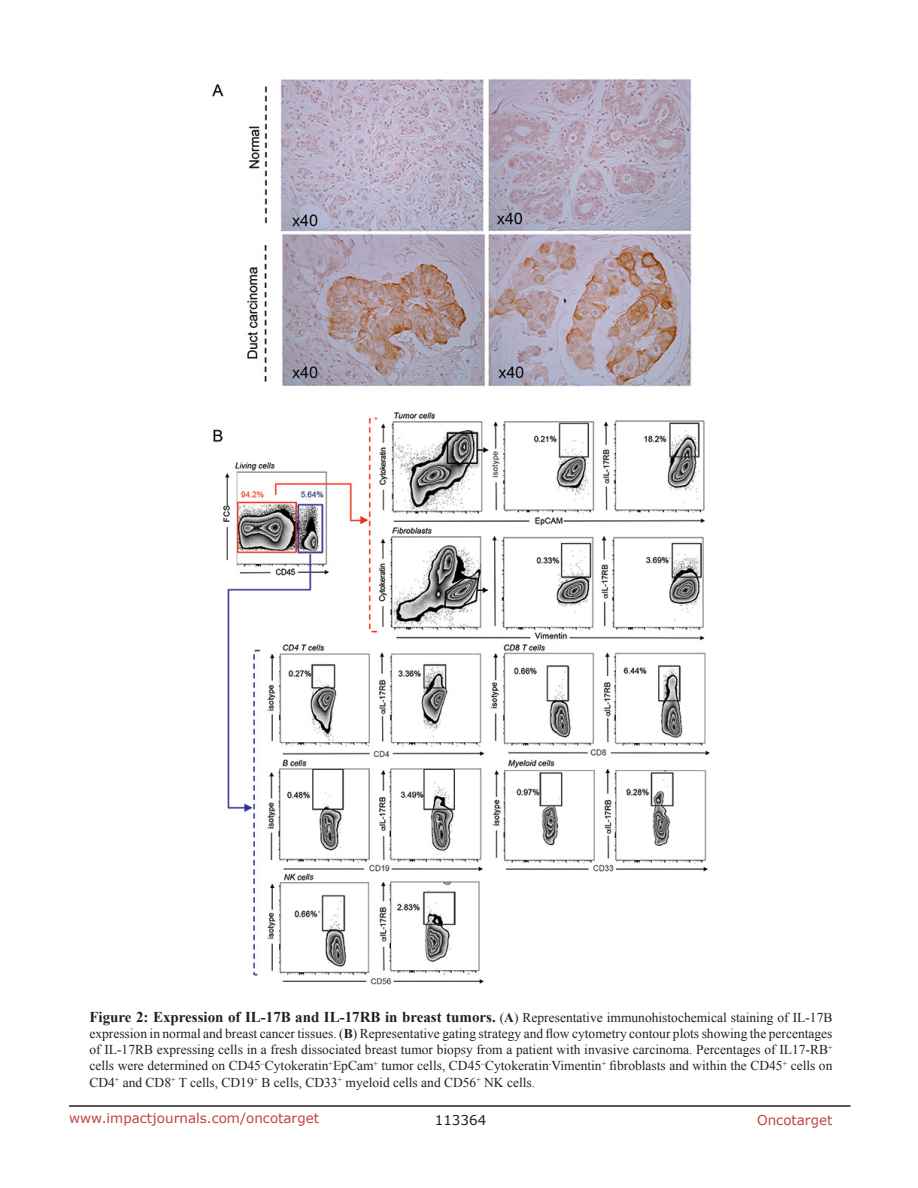
<style>
.page{position:relative;width:918px;height:1188px;background:#fff}
.page>*{position:absolute;margin:0;border:0;box-sizing:border-box;transform-origin:0 0}
.Figuretrx{font:700 15px "Times New Roman";color:#231f20}
.Figuretrx-2{font:13.5px/16.2px "Times New Roman";color:#231f20;text-align:justify}
.t1{font:13.5px "Verdana";color:#c24141}
.t2{font:13.5px "Verdana";color:#231f20}
.s1{font-weight:400;font-size:13.5px}
.s2{font-size:13.5px}
.s3{font-weight:700}
</style>
<div class="page">
<hr style="left:69px;top:1105px;width:781px;height:2px;background:#231f20">
<img style="left:212px;top:80px;width:498px;height:905px">
<p class="Figuretrx" style="left:89px;top:1006px;width:745px">Figure 2: Expression of IL-17B and IL-17RB in breast tumors. <span class="s1">(</span><span class="s2">A</span><span class="s1">) Representative immunohistochemical staining of IL-17B</span></p>
<p class="Figuretrx-2" style="left:89px;top:1025px;width:745px">expression in normal and breast cancer tissues. (<span class="s3">B</span>) Representative gating strategy and flow cytometry contour plots showing the percentages of IL-17RB expressing cells in a fresh dissociated breast tumor biopsy from a patient with invasive carcinoma. Percentages of IL17-RB<sup>+ </sup>cells were determined on CD45<sup>–</sup>Cytokeratin<sup>+</sup>EpCam<sup>+</sup> tumor cells, CD45<sup>–</sup>Cytokeratin<sup>-</sup>Vimentin<sup>+</sup> fibroblasts and within the CD45<sup>+</sup> cells on CD4<sup>+</sup> and CD8<sup>+</sup> T cells, CD19<sup>+</sup> B cells, CD33<sup>+</sup> myeloid cells and CD56<sup>+</sup> NK cells.</p>
<p class="t1" style="left:69px;top:1109px;width:252px">www.impactjournals.com/oncotarget</p>
<p class="t2" style="left:435px;top:1111px;width:53px">113364</p>
<p class="t1" style="left:757px;top:1111px;width:77px">Oncotarget</p>
</div>
